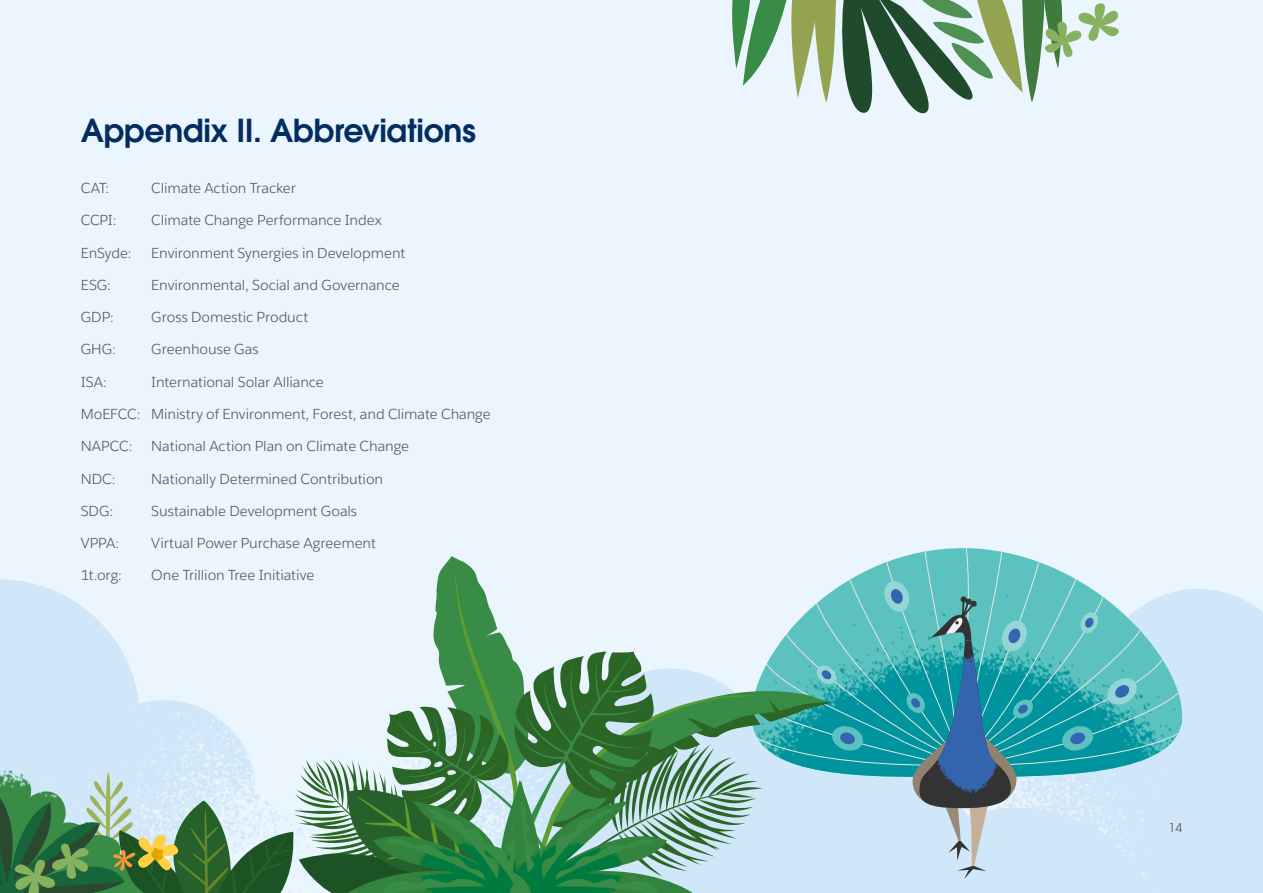
<style>
.page{position:relative;width:1263px;height:893px;background:#eaf5fe}
.page>*{position:absolute;margin:0;border:0;box-sizing:border-box;transform-origin:0 0}
.t1{font:600 31.5px "ITC Avant Garde Std";letter-spacing:-.01em;color:#032d60}
.t2{font:14.25px "Salesforce Sans";letter-spacing:-.005em;color:#59575c}
.t3{font:12px "ITC Avant Garde Pro";color:#59575c}
</style>
<div class="page">
<div style="left:865px;top:781px;width:282px;height:112px;background:#cfe7f8"></div>
<svg style="left:732px;top:0;width:387px;height:114px"></svg>
<img style="left:865px;top:590px;width:317px;height:191px">
<svg style="left:865px;top:548px;width:314px;height:219px"></svg>
<svg style="left:1105px;top:677px;width:34px;height:29px"></svg>
<svg style="left:1060px;top:724px;width:35px;height:28px"></svg>
<svg style="left:1079px;top:611px;width:20px;height:23px"></svg>
<svg style="left:883px;top:579px;width:151px;height:300px;background:#63acb8"></svg>
<svg style="left:0;top:556px;width:865px;height:337px"></svg>
<h1 class="t1" style="left:81px;top:110px;width:397px">Appendix II. Abbreviations</h1>
<p class="t2" style="left:81px;top:179px;width:30px">CAT:</p>
<p class="t2" style="left:151px;top:179px;width:146px">Climate Action Tracker</p>
<p class="t2" style="left:81px;top:212px;width:37px">CCPI:</p>
<p class="t2" style="left:151px;top:212px;width:232px">Climate Change Performance Index</p>
<p class="t2" style="left:81px;top:244px;width:52px">EnSyde:</p>
<p class="t2" style="left:151px;top:244px;width:256px">Environment Synergies in Development</p>
<p class="t2" style="left:81px;top:276px;width:32px">ESG:</p>
<p class="t2" style="left:151px;top:276px;width:250px">Environmental, Social and Governance</p>
<p class="t2" style="left:81px;top:308px;width:35px">GDP:</p>
<p class="t2" style="left:151px;top:308px;width:158px">Gross Domestic Product</p>
<p class="t2" style="left:81px;top:341px;width:37px">GHG:</p>
<p class="t2" style="left:151px;top:341px;width:109px">Greenhouse Gas</p>
<p class="t2" style="left:81px;top:373px;width:28px">ISA:</p>
<p class="t2" style="left:151px;top:373px;width:174px">International Solar Alliance</p>
<p class="t2" style="left:81px;top:405px;width:411px">MoEFCC: Ministry of Environment, Forest, and Climate Change</p>
<p class="t2" style="left:81px;top:437px;width:53px">NAPCC:</p>
<p class="t2" style="left:151px;top:437px;width:259px">National Action Plan on Climate Change</p>
<p class="t2" style="left:81px;top:470px;width:36px">NDC:</p>
<p class="t2" style="left:151px;top:470px;width:233px">Nationally Determined Contribution</p>
<p class="t2" style="left:81px;top:502px;width:34px">SDG:</p>
<p class="t2" style="left:151px;top:502px;width:207px">Sustainable Development Goals</p>
<p class="t2" style="left:81px;top:534px;width:40px">VPPA:</p>
<p class="t2" style="left:151px;top:534px;width:226px">Virtual Power Purchase Agreement</p>
<p class="t2" style="left:81px;top:566px;width:43px">1t.org:</p>
<p class="t2" style="left:151px;top:566px;width:165px">One Trillion Tree Initiative</p>
<p class="t3" style="left:1169px;top:820px;width:15px">14</p>
</div>
